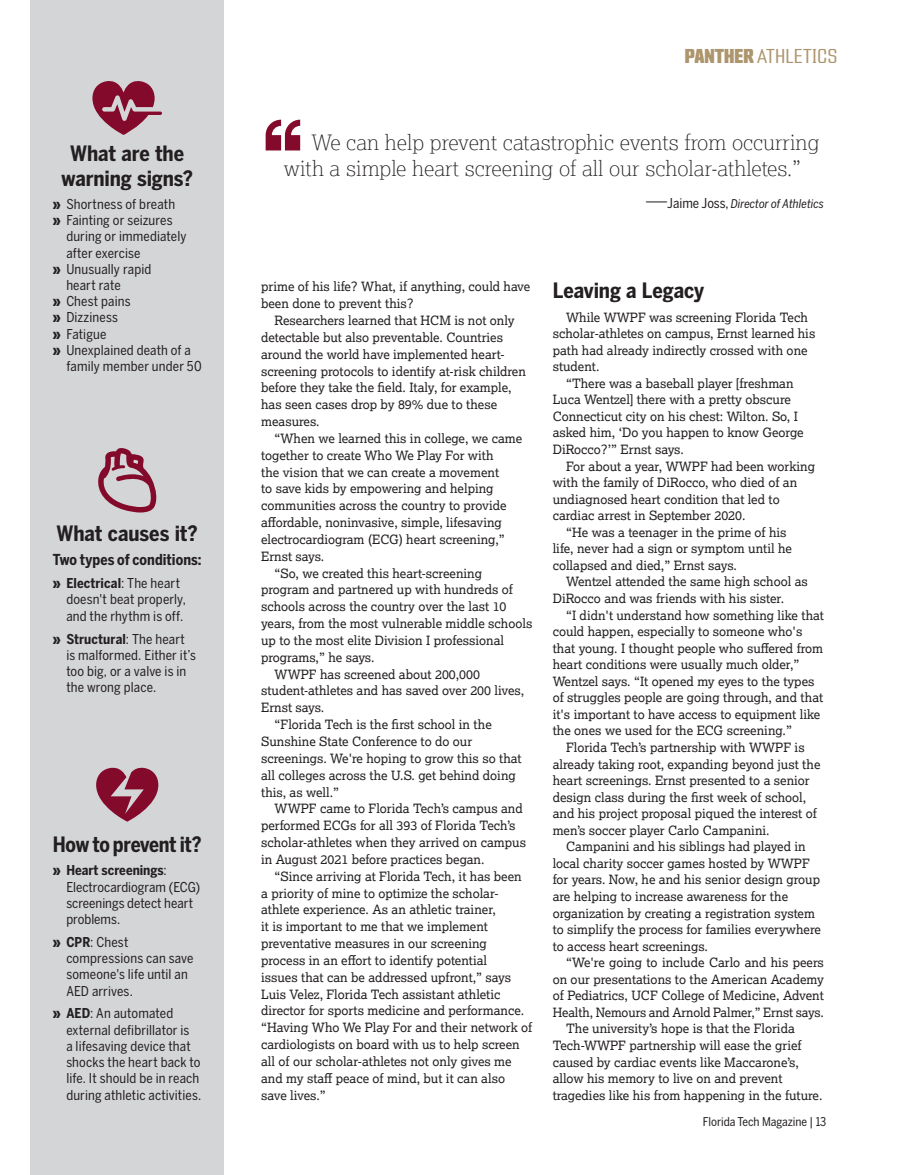
<style>
.page{position:relative;width:905px;height:1175px;background:#fff}
.page>*{position:absolute;margin:0;border:0;box-sizing:border-box;transform-origin:0 0}
.OC-Pull_Quote{font:100 21px/25.2px "Lexia";color:#231f20}
.COVID_Pull_Quote{font:700 21px/25.2px "Benton Sans Condensed";letter-spacing:-.005em;color:#231f20;text-align:center}
.COVID_Pull_Quote-2{font:700 21px "Benton Sans Condensed";letter-spacing:-.005em;color:#231f20;scale:.96 1}
.Standard_Subhead{font:700 21px "Benton Sans Condensed";letter-spacing:-.005em;color:#231f20}
.t1{font:300 19.5px "Countach";color:#ad956d;scale:1.2 1}
.AT_sidebar_bullets{font:700 15px "Benton Sans Condensed";letter-spacing:.005em;color:#231f20}
.t2{font:13.5px/16.2px "Benton Sans Condensed";letter-spacing:.01em;color:#231f20}
.OC-Serif_Featurette{font:12.75px/16.8px "Lexia";color:#231f20}
.OC-Pull_Quote-2{font:italic 12px "Benton Sans Condensed";color:#231f20}
.t3{font:12px "Benton Sans Condensed";color:#231f20}
.s1{font-weight:900}
.s2{font-weight:700}
.s3{font-family:"Lexia";font-weight:100;font-style:normal;font-size:21px}
.s4{font-style:normal;font-size:13.5px}
</style>
<div class="page">
<div style="left:30px;top:0;width:194px;height:1174px;background:#d4d5d7"></div>
<svg style="left:98px;top:448px;width:59px;height:64px"></svg>
<svg style="left:96px;top:767px;width:62px;height:54px"></svg>
<svg style="left:92px;top:81px;width:70px;height:54px"></svg>
<svg style="left:265px;top:120px;width:35px;height:30px"></svg>
<p class="COVID_Pull_Quote" style="left:61px;top:141px;width:133px">What are the warning signs?</p>
<p class="t2" style="left:53px;top:196px;width:124px"><span class="s1">»</span> Shortness of breath</p>
<p class="t2" style="left:66px;top:212px;width:122px;text-indent:-14px"><span class="s1">»</span> Fainting or seizures during or immediately after exercise</p>
<p class="t2" style="left:66px;top:261px;width:86px;text-indent:-14px"><span class="s1">»</span> Unusually rapid heart rate</p>
<p class="t2" style="left:53px;top:293px;width:79px"><span class="s1">»</span> Chest pains</p>
<p class="t2" style="left:53px;top:309px;width:67px"><span class="s1">»</span> Dizziness</p>
<p class="t2" style="left:53px;top:325px;width:55px"><span class="s1">»</span> Fatigue</p>
<p class="t2" style="left:66px;top:342px;width:137px;text-indent:-14px"><span class="s1">»</span> Unexplained death of a family member under 50</p>
<p class="COVID_Pull_Quote" style="left:57px;top:520px;width:143px">What causes it?</p>
<p class="AT_sidebar_bullets" style="left:53px;top:550px;width:150px">Two types of conditions:</p>
<p class="t2" style="left:66px;top:575px;width:121px;text-indent:-14px"><span class="s1">»</span> <span class="s2">Electrical</span>: The heart doesn't beat properly, and the rhythm is off.</p>
<p class="t2" style="left:66px;top:630px;width:131px;text-indent:-14px"><span class="s1">»</span> <span class="s2">Structural</span>: The heart is malformed. Either it’s too big, or a valve is in the wrong place.</p>
<p class="COVID_Pull_Quote-2" style="left:53px;top:831px;width:156px">How to prevent it?</p>
<p class="t2" style="left:66px;top:862px;width:135px;text-indent:-14px"><span class="s1">»</span> <span class="s2">Heart screenings</span>:<br>Electrocardiogram (ECG) screenings detect heart problems.</p>
<p class="t2" style="left:66px;top:933px;width:129px;text-indent:-14px"><span class="s1">»</span> <span class="s2">CPR</span>: Chest compressions can save someone's life until an<br>AED arrives.</p>
<p class="t2" style="left:66px;top:1005px;width:136px;text-indent:-14px"><span class="s1">»</span> <span class="s2">AED</span>: An automated external defibrillator is<br>a lifesaving device that shocks the heart back to life. It should be in reach during athletic activities.</p>
<h2 class="t1" style="left:684px;top:43px;width:129px"><span class="s2">PANTHER</span> ATHLETICS</h2>
<p class="OC-Pull_Quote" style="left:284px;top:130px;width:537px;text-indent:28px">We can help prevent catastrophic events from occurring with a simple heart screening of all our scholar-athletes.”</p>
<p class="OC-Pull_Quote-2" style="left:646px;top:196px;width:179px"><span class="s3">—</span><span class="s4">Jaime Joss,</span> Director of Athletics</p>
<p class="OC-Serif_Featurette" style="left:261px;top:278px;width:271px">prime of his life? What, if anything, could have been done to prevent this?</p>
<p class="OC-Serif_Featurette" style="left:261px;top:312px;width:266px;text-indent:14px">Researchers learned that HCM is not only detectable but also preventable. Countries around the world have implemented heart&shy;screening protocols to identify at-risk children before they take the field. Italy, for example, has seen cases drop by 89% due to these measures.</p>
<p class="OC-Serif_Featurette" style="left:261px;top:429px;width:263px;text-indent:14px">“When we learned this in college, we came together to create Who We Play For with<br>the vision that we can create a movement<br>to save kids by empowering and helping communities across the country to provide affordable, noninvasive, simple, lifesaving electrocardiogram (ECG) heart screening,” Ernst says.</p>
<p class="OC-Serif_Featurette" style="left:261px;top:564px;width:273px;text-indent:14px">“So, we created this heart-screening program and partnered up with hundreds of schools across the country over the last 10 years, from the most vulnerable middle schools up to the most elite Division I professional programs,” he says.</p>
<p class="OC-Serif_Featurette" style="left:261px;top:665px;width:264px;text-indent:14px">WWPF has screened about 200,000 student-athletes and has saved over 200 lives,<br>Ernst says.</p>
<p class="OC-Serif_Featurette" style="left:261px;top:716px;width:262px;text-indent:14px">“Florida Tech is the first school in the Sunshine State Conference to do our screenings. We're hoping to grow this so that all colleges across the U.S. get behind doing this, as well.”</p>
<p class="OC-Serif_Featurette" style="left:261px;top:800px;width:266px;text-indent:14px">WWPF came to Florida Tech’s campus and performed ECGs for all 393 of Florida Tech’s scholar-athletes when they arrived on campus in August 2021 before practices began.</p>
<p class="OC-Serif_Featurette" style="left:261px;top:867px;width:273px;text-indent:14px">“Since arriving at Florida Tech, it has been<br>a priority of mine to optimize the scholar&shy;athlete experience. As an athletic trainer,<br>it is important to me that we implement preventative measures in our screening process in an effort to identify potential<br>issues that can be addressed upfront,” says Luis Velez, Florida Tech assistant athletic director for sports medicine and performance. “Having Who We Play For and their network of cardiologists on board with us to help screen all of our scholar-athletes not only gives me and my staff peace of mind, but it can also save lives.”</p>
<p class="Standard_Subhead" style="left:552px;top:277px;width:153px">Leaving a Legacy</p>
<p class="OC-Serif_Featurette" style="left:552px;top:308px;width:264px;text-indent:14px">While WWPF was screening Florida Tech scholar-athletes on campus, Ernst learned his path had already indirectly crossed with one student.</p>
<p class="OC-Serif_Featurette" style="left:552px;top:374px;width:252px;text-indent:14px">“There was a baseball player [freshman Luca Wentzel] there with a pretty obscure Connecticut city on his chest: Wilton. So, I asked him, ‘Do you happen to know George DiRocco?’” Ernst says.</p>
<p class="OC-Serif_Featurette" style="left:552px;top:457px;width:264px;text-indent:14px">For about a year, WWPF had been working with the family of DiRocco, who died of an undiagnosed heart condition that led to cardiac arrest in September 2020.</p>
<p class="OC-Serif_Featurette" style="left:552px;top:523px;width:241px;text-indent:14px">“He was a teenager in the prime of his life, never had a sign or symptom until he collapsed and died,” Ernst says.</p>
<p class="OC-Serif_Featurette" style="left:552px;top:573px;width:257px;text-indent:14px">Wentzel attended the same high school as<br>DiRocco and was friends with his sister.</p>
<p class="OC-Serif_Featurette" style="left:552px;top:606px;width:273px;text-indent:14px">“I didn't understand how something like that could happen, especially to someone who's that young. I thought people who suffered from heart conditions were usually much older,” Wentzel says. “It opened my eyes to the types of struggles people are going through, and that it's important to have access to equipment like the ones we used for the ECG screening.”</p>
<p class="OC-Serif_Featurette" style="left:552px;top:739px;width:269px;text-indent:14px">Florida Tech’s partnership with WWPF is already taking root, expanding beyond just the heart screenings. Ernst presented to a senior design class during the first week of school, and his project proposal piqued the interest of men’s soccer player Carlo Campanini.</p>
<p class="OC-Serif_Featurette" style="left:552px;top:838px;width:270px;text-indent:14px">Campanini and his siblings had played in local charity soccer games hosted by WWPF for years. Now, he and his senior design group are helping to increase awareness for the organization by creating a registration system to simplify the process for families everywhere to access heart screenings.</p>
<p class="OC-Serif_Featurette" style="left:552px;top:954px;width:273px;text-align:justify;text-indent:14px">“We're going to include Carlo and his peers on our presentations to the American Academy of Pediatrics, UCF College of Medicine, Advent Health, Nemours and Arnold Palmer,” Ernst says.</p>
<p class="OC-Serif_Featurette" style="left:552px;top:1020px;width:271px;text-indent:14px">The university’s hope is that the Florida Tech-WWPF partnership will ease the grief caused by cardiac events like Maccarone’s, allow his memory to live on and prevent tragedies like his from happening in the future.</p>
<p class="t3" style="left:702px;top:1114px;width:125px">Florida Tech Magazine | 13</p>
</div>
